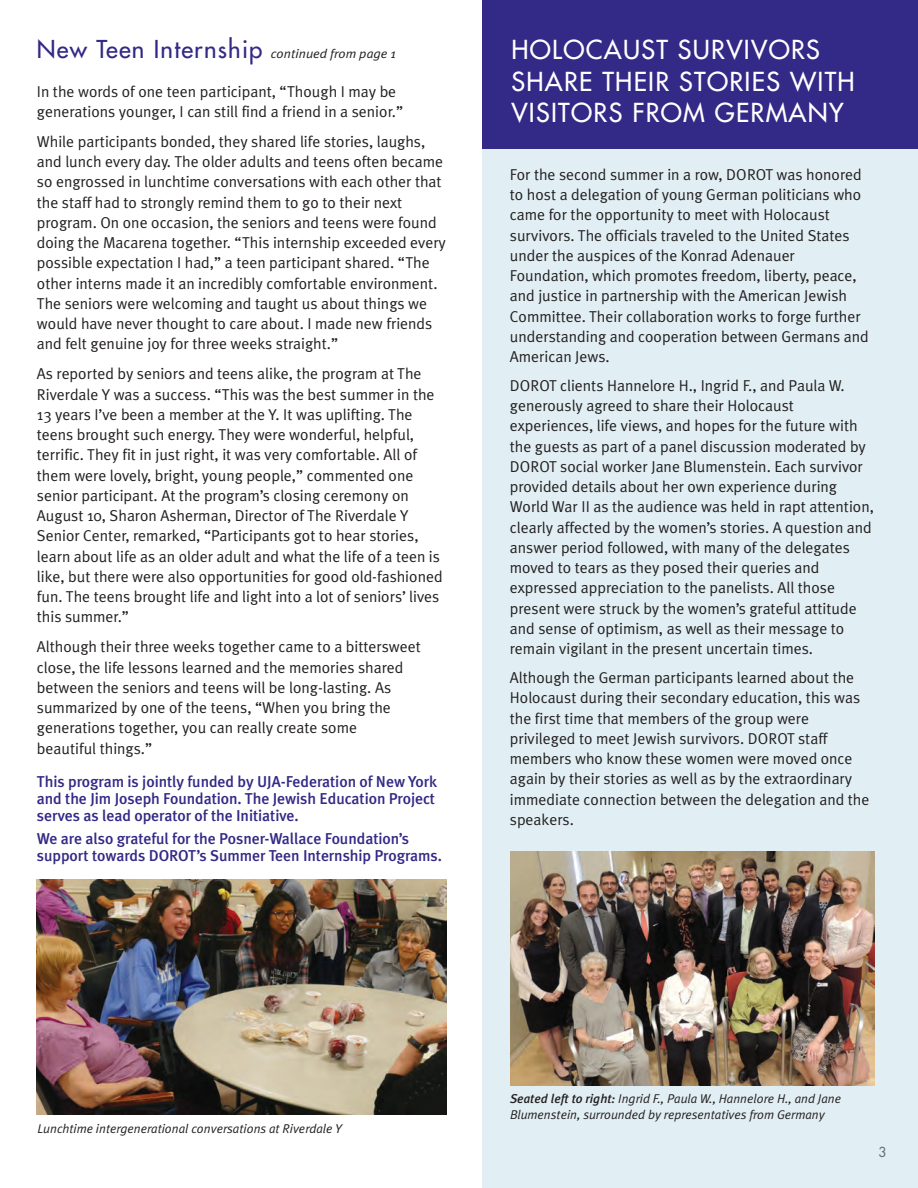
<style>
.page{position:relative;width:918px;height:1188px;background:#fff}
.page>*{position:absolute;margin:0;border:0;box-sizing:border-box;transform-origin:0 0}
.t1{font:25.5px/31.5px "Futura";letter-spacing:.05em;color:#fff}
.t2{font:15.75px/20.2px "Meta Plus Normal";color:#231f20}
.t3{font:500 15.75px/17.2px "Meta Plus";letter-spacing:-.005em;color:#332986}
.t4{font:13.5px "Futura";color:#666868}
.t5{font:italic 12.75px/15.8px "Meta Plus Normal";color:#231f20}
.t6{font:italic 12.75px "Meta Plus Normal";color:#231f20;scale:1.05 1}
.s1{font-family:"Futura";font-style:normal;font-size:24px;color:#332986}
.s2{font-family:"Meta Plus";font-weight:500}
</style>
<div class="page">
<div style="left:482px;top:0;width:436px;height:1188px;background:#e1eff4"></div>
<div style="left:482px;top:0;width:436px;height:149px;background:#332986"></div>
<img style="left:37px;top:880px;width:409px;height:234px">
<img style="left:510px;top:851px;width:364px;height:234px">
<p class="t6" style="left:37px;top:46px;width:343px"><span class="s1">New Teen Internship</span> continued from page 1</p>
<p class="t2" style="left:37px;top:81px;width:368px">In the words of one teen participant, “Though I may be generations younger, I can still find a friend in a senior.”</p>
<p class="t2" style="left:37px;top:131px;width:411px">While participants bonded, they shared life stories, laughs, and lunch every day. The older adults and teens often became so engrossed in lunchtime conversations with each other that the staff had to strongly remind them to go to their next program. On one occasion, the seniors and teens were found doing the Macarena together. “This internship exceeded every possible expectation I had,” a teen participant shared. “The other interns made it an incredibly comfortable environment.<br>The seniors were welcoming and taught us about things we would have never thought to care about. I made new friends and felt genuine joy for three weeks straight.”</p>
<p class="t2" style="left:37px;top:364px;width:407px">As reported by seniors and teens alike, the program at The Riverdale Y was a success. “This was the best summer in the 13 years I’ve been a member at the Y. It was uplifting. The teens brought such energy. They were wonderful, helpful, terrific. They fit in just right, it was very comfortable. All of them were lovely, bright, young people,” commented one senior participant. At the program’s closing ceremony on August 10, Sharon Asherman, Director of The Riverdale Y Senior Center, remarked, “Participants got to hear stories, learn about life as an older adult and what the life of a teen is like, but there were also opportunities for good old-fashioned fun. The teens brought life and light into a lot of seniors’ lives this summer.”</p>
<p class="t2" style="left:37px;top:637px;width:385px">Although their three weeks together came to a bittersweet close, the life lessons learned and the memories shared between the seniors and teens will be long-lasting. As summarized by one of the teens, “When you bring the generations together, you can really create some<br>beautiful things.”</p>
<p class="t3" style="left:37px;top:773px;width:402px">This program is jointly funded by UJA-Federation of New York and the Jim Joseph Foundation. The Jewish Education Project serves as lead operator of the Initiative.</p>
<p class="t3" style="left:37px;top:830px;width:407px">We are also grateful for the Posner-Wallace Foundation’s support towards DOROT’s Summer Teen Internship Programs.</p>
<h1 class="t1" style="left:511px;top:36px;width:345px">HOLOCAUST SURVIVORS<br>SHARE THEIR STORIES WITH<br>VISITORS FROM GERMANY</h1>
<p class="t2" style="left:510px;top:164px;width:361px">For the second summer in a row, DOROT was honored to host a delegation of young German politicians who came for the opportunity to meet with Holocaust survivors. The officials traveled to the United States under the auspices of the Konrad Adenauer Foundation, which promotes freedom, liberty, peace, and justice in partnership with the American Jewish Committee. Their collaboration works to forge further understanding and cooperation between Germans and American Jews.</p>
<p class="t2" style="left:510px;top:375px;width:366px">DOROT clients Hannelore H., Ingrid F., and Paula W. generously agreed to share their Holocaust experiences, life views, and hopes for the future with the guests as part of a panel discussion moderated by DOROT social worker Jane Blumenstein. Each survivor provided details about her own experience during World War II as the audience was held in rapt attention, clearly affected by the women’s stories. A question and answer period followed, with many of the delegates moved to tears as they posed their queries and expressed appreciation to the panelists. All those present were struck by the women’s grateful attitude and sense of optimism, as well as their message to remain vigilant in the present uncertain times.</p>
<p class="t2" style="left:510px;top:668px;width:361px">Although the German participants learned about the Holocaust during their secondary education, this was the first time that members of the group were privileged to meet Jewish survivors. DOROT staff members who know these women were moved once again by their stories as well as by the extraordinary immediate connection between the delegation and the speakers.</p>
<p class="t5" style="left:38px;top:1120px;width:306px">Lunchtime intergenerational conversations at Riverdale Y</p>
<p class="t5" style="left:510px;top:1091px;width:333px"><span class="s2">Seated left to right:</span> Ingrid F., Paula W., Hannelore H., and Jane<br>Blumenstein, surrounded by representatives from Germany</p>
<p class="t4" style="left:878px;top:1146px;width:10px">3</p>
</div>
